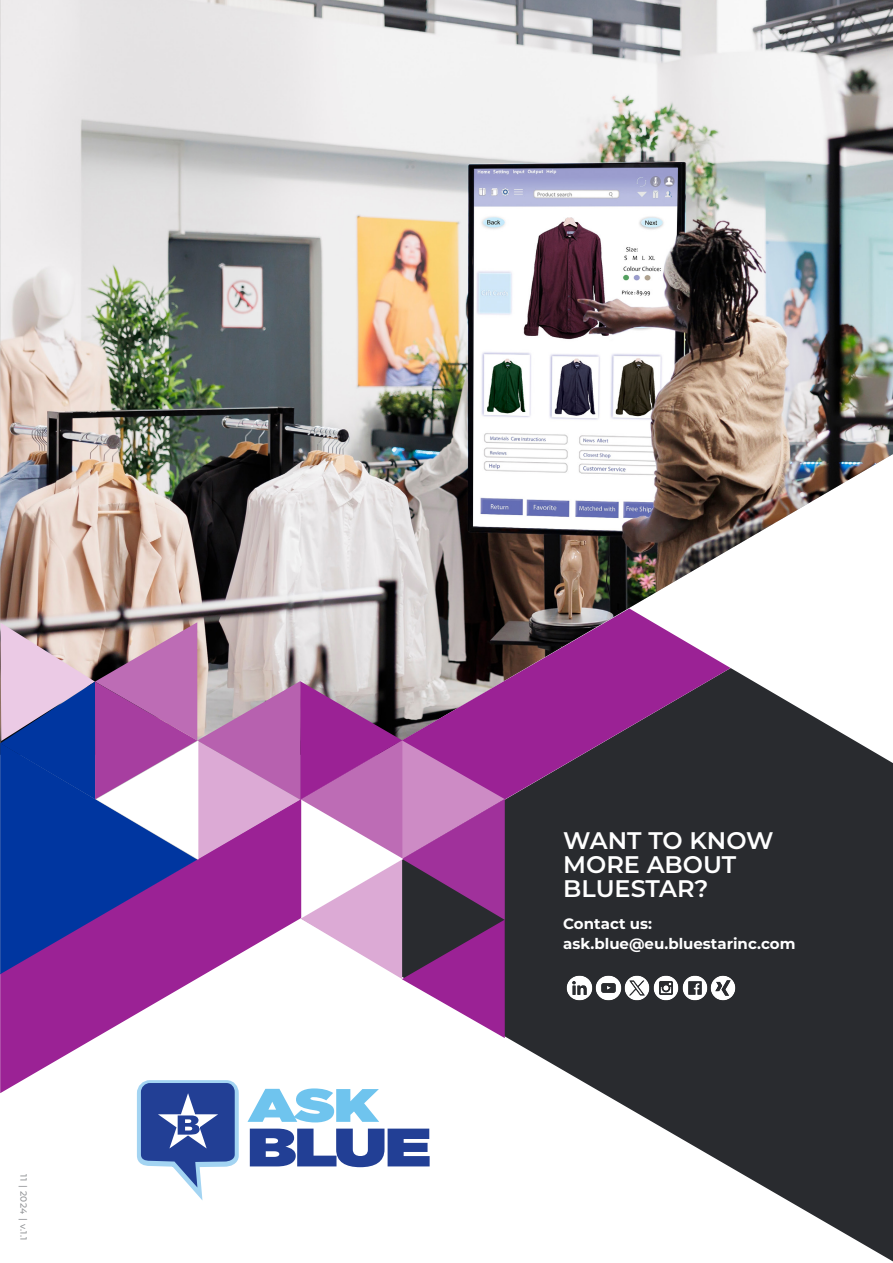
<style>
.page{position:relative;width:893px;height:1263px;background:#fff}
.page>*{position:absolute;margin:0;border:0;box-sizing:border-box;transform-origin:0 0}
.Featured_Solutions{font:600 24px/24px "Montserrat";color:#fff}
.Solutions{font:700 15px "Montserrat";color:#fff}
.Source{font:500 9px "Montserrat";letter-spacing:.045em;color:#939598}
</style>
<div class="page">
<img style="left:0;top:0;width:893px;height:608px">
<svg style="left:602px;top:668px;width:291px;height:593px;fill:#292b2f"></svg>
<svg style="left:0;top:608px;width:731px;height:485px;fill:#292b2f"></svg>
<svg style="left:0;top:622px;width:505px;height:416px"></svg>
<div style="left:562px;top:992px;width:48px;height:48px;border:1px solid #292b2f;border-radius:50%"></div>
<svg style="left:137px;top:1080px;width:293px;height:120px"></svg>
<img style="left:567px;top:975px;width:25px;height:26px">
<img style="left:596px;top:975px;width:25px;height:26px">
<img style="left:624px;top:975px;width:26px;height:26px">
<img style="left:653px;top:975px;width:26px;height:26px">
<img style="left:682px;top:975px;width:26px;height:26px">
<img style="left:710px;top:975px;width:26px;height:26px">
<p class="Source" style="left:30px;top:1174px;width:68px;rotate:90deg">11 | 2024 | v.1.1</p>
<p class="Featured_Solutions" style="left:563px;top:827px;width:212px">WANT TO KNOW<br>MORE ABOUT<br>BLUESTAR?</p>
<p class="Solutions" style="left:563px;top:913px;width:90px">Contact us:</p>
<p class="Solutions" style="left:563px;top:933px;width:234px">ask.blue@eu.bluestarinc.com</p>
</div>
